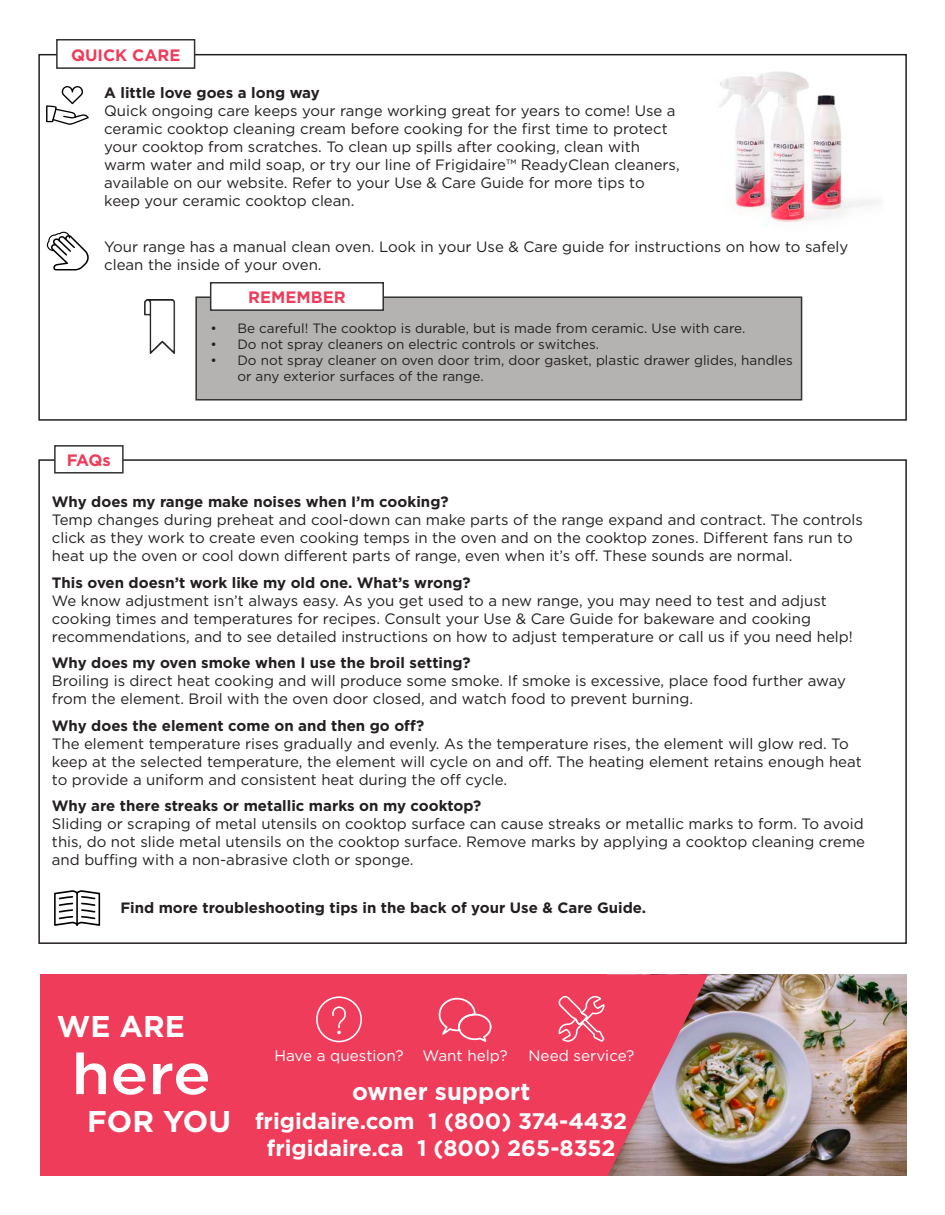
<style>
.page{position:relative;width:945px;height:1215px;background:#fff}
.page>*{position:absolute;margin:0;border:0;box-sizing:border-box;transform-origin:0 0}
.t1{font:500 57px "Gotham";color:#fff;scale:1.1 1}
.t2{font:700 30px "Gotham";color:#fff}
.t3{font:700 24px "Gotham";color:#fff}
.t4{font:700 22.5px/27px "Gotham";color:#fff;text-align:center}
.t5{font:700 16.5px "Gotham";color:#ee3c5a}
.t6{font:15.3px "Gotham";color:#fff}
.t7{font:15px/18px "Gotham";color:#231f20}
.t8{font:700 15px "Gotham";color:#231f20}
.t9{font:13.5px/16.2px "Gotham";color:#231f20}
</style>
<div class="page">
<div style="left:196px;top:297px;width:606px;height:103px;background:#b5b2b2"></div>
<div style="left:195px;top:296px;width:607px;height:105px;border:2px solid #313232"></div>
<div style="left:41px;top:974px;width:573px;height:202px;background:#ee3c5a"></div>
<img style="left:708px;top:974px;width:198px;height:202px">
<svg style="left:54px;top:890px;width:46px;height:36px"></svg>
<div style="left:54px;top:445px;width:70px;height:29px;border:2px solid #313232"></div>
<svg style="left:46px;top:86px;width:43px;height:39px"></svg>
<svg style="left:47px;top:232px;width:42px;height:38px"></svg>
<div style="left:211px;top:283px;width:172px;height:27px;background:#fff"></div>
<div style="left:210px;top:282px;width:174px;height:29px;border:2px solid #313232"></div>
<img style="left:144px;top:299px;width:31px;height:54px">
<img style="left:719px;top:71px;width:158px;height:156px">
<svg style="left:439px;top:998px;width:53px;height:44px"></svg>
<svg style="left:316px;top:996px;width:46px;height:46px"></svg>
<img style="left:558px;top:974px;width:150px;height:202px">
<div style="left:38px;top:54px;width:869px;height:367px;border:2px solid #231f20"></div>
<div style="left:57px;top:40px;width:138px;height:28px;background:#fff"></div>
<div style="left:56px;top:39px;width:139px;height:30px;border:2px solid #313232"></div>
<p class="t5" style="left:71px;top:44px;width:111px">QUICK CARE</p>
<p class="t8" style="left:104px;top:83px;width:217px">A little love goes a long way</p>
<p class="t7" style="left:104px;top:101px;width:577px">Quick ongoing care keeps your range working great for years to come! Use a ceramic cooktop cleaning cream before cooking for the first time to protect your cooktop from scratches. To clean up spills after cooking, clean with warm water and mild soap, or try our line of Frigidaire™ ReadyClean cleaners, available on our website. Refer to your Use &amp; Care Guide for more tips to keep your ceramic cooktop clean.</p>
<p class="t7" style="left:104px;top:237px;width:746px">Your range has a manual clean oven. Look in your Use &amp; Care guide for instructions on how to safely clean the inside of your oven.</p>
<p class="t5" style="left:248px;top:286px;width:99px">REMEMBER</p>
<p class="t5" style="left:67px;top:449px;width:46px">FAQs</p>
<p class="t9" style="left:210px;top:320px;width:536px">• Be careful! The cooktop is durable, but is made from ceramic. Use with care.</p>
<p class="t9" style="left:210px;top:336px;width:390px">• Do not spray cleaners on electric controls or switches.</p>
<p class="t9" style="left:237px;top:352px;width:557px;text-indent:-27px">• Do not spray cleaner on oven door trim, door gasket, plastic drawer glides, handles or any exterior surfaces of the range.</p>
<p class="t8" style="left:52px;top:492px;width:398px">Why does my range make noises when I’m cooking?</p>
<p class="t7" style="left:52px;top:511px;width:812px">Temp changes during preheat and cool-down can make parts of the range expand and contract. The controls click as they work to create even cooking temps in the oven and on the cooktop zones. Different fans run to heat up the oven or cool down different parts of range, even when it’s off. These sounds are normal.</p>
<p class="t8" style="left:52px;top:573px;width:420px">This oven doesn’t work like my old one. What’s wrong?</p>
<p class="t7" style="left:52px;top:591px;width:802px">We know adjustment isn’t always easy. As you get used to a new range, you may need to test and adjust cooking times and temperatures for recipes. Consult your Use &amp; Care Guide for bakeware and cooking recommendations, and to see detailed instructions on how to adjust temperature or call us if you need help!</p>
<p class="t8" style="left:52px;top:653px;width:420px">Why does my oven smoke when I use the broil setting?</p>
<p class="t7" style="left:52px;top:672px;width:796px">Broiling is direct heat cooking and will produce some smoke. If smoke is excessive, place food further away from the element. Broil with the oven door closed, and watch food to prevent burning.</p>
<p class="t8" style="left:52px;top:716px;width:374px">Why does the element come on and then go off?</p>
<p class="t7" style="left:52px;top:734px;width:811px">The element temperature rises gradually and evenly. As the temperature rises, the element will glow red. To keep at the selected temperature, the element will cycle on and off. The heating element retains enough heat to provide a uniform and consistent heat during the off cycle.</p>
<p class="t8" style="left:52px;top:796px;width:431px">Why are there streaks or metallic marks on my cooktop?</p>
<p class="t7" style="left:52px;top:815px;width:815px;text-align:justify">Sliding or scraping of metal utensils on cooktop surface can cause streaks or metallic marks to form. To avoid this, do not slide metal utensils on the cooktop surface. Remove marks by applying a cooktop cleaning creme and buffing with a non-abrasive cloth or sponge.</p>
<p class="t8" style="left:120px;top:898px;width:527px">Find more troubleshooting tips in the back of your Use &amp; Care Guide.</p>
<h2 class="t2" style="left:57px;top:1007px;width:130px">WE ARE</h2>
<h1 class="t1" style="left:72px;top:1037px;width:128px">here</h1>
<h2 class="t2" style="left:87px;top:1102px;width:145px">FOR YOU</h2>
<p class="t6" style="left:274px;top:1046px;width:235px">Have a question? Want help?</p>
<p class="t6" style="left:529px;top:1046px;width:107px">Need service?</p>
<h3 class="t3" style="left:352px;top:1076px;width:180px">owner support</h3>
<h3 class="t4" style="left:255px;top:1107px;width:374px">frigidaire.com 1 (800) 374-4432 frigidaire.ca 1 (800) 265-8352</h3>
</div>
